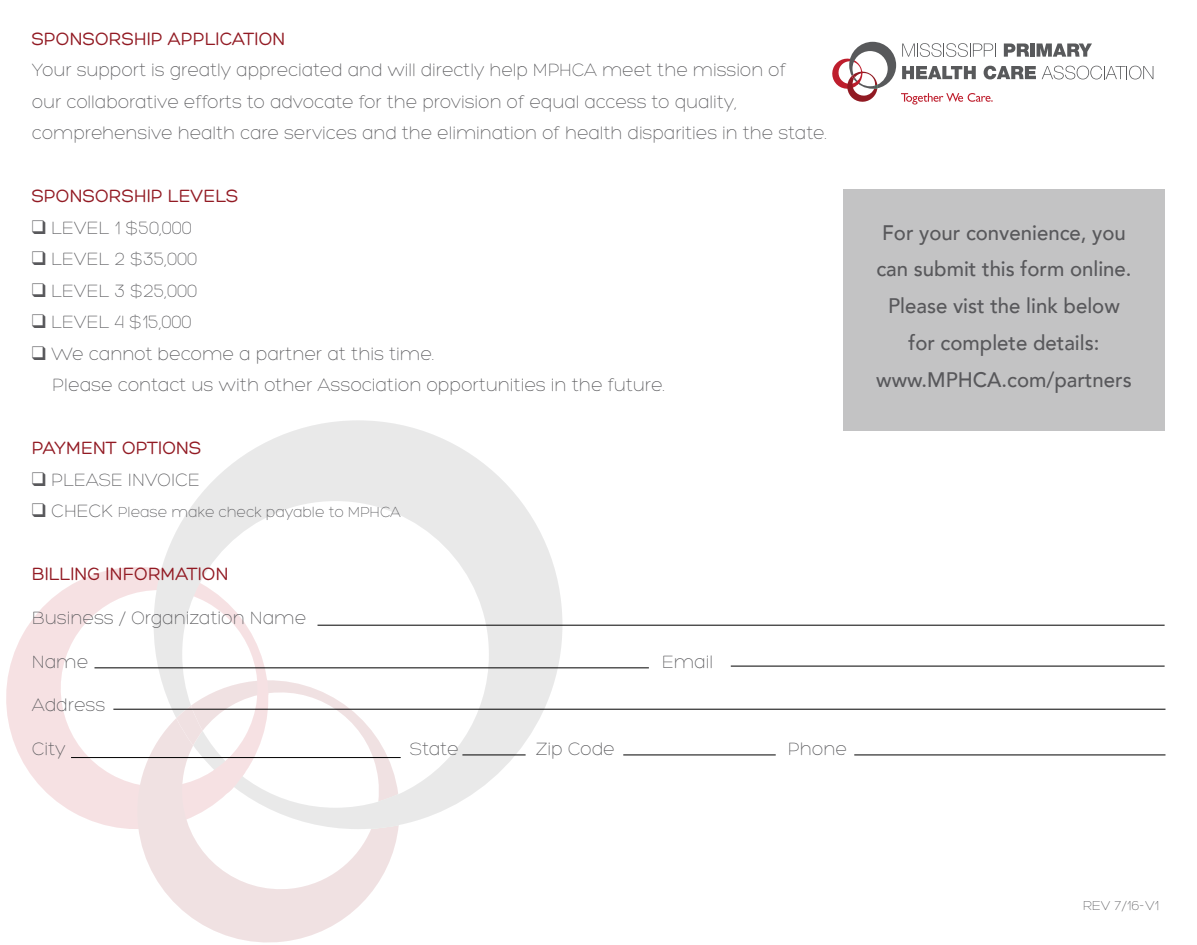
<style>
.page{position:relative;width:1197px;height:945px;background:#fff}
.page>*{position:absolute;margin:0;border:0;box-sizing:border-box;transform-origin:0 0}
.t1{font:500 21px/36.8px "Avenir";color:#58585b;text-align:center}
.t2{font:300 19.25px/31.5px "Hero";color:#58585b}
.t3{font:300 19.25px/31.5px "Hero";color:#58585b;scale:.96 1}
.t4{font:19.25px "Hero";color:#921a23}
.t5{font:300 15.75px "Hero";color:#58585b}
.t6{font:300 14px "Hero";color:#58585b}
.s1{font-size:19.25px}
</style>
<div class="page">
<svg style="left:6px;top:567px;width:148px;height:262px"></svg>
<svg style="left:154px;top:420px;width:408px;height:405px"></svg>
<svg style="left:133px;top:718px;width:265px;height:225px;fill:#f6e3e4"></svg>
<svg style="left:176px;top:673px;width:225px;height:156px"></svg>
<hr style="left:318px;top:625px;width:847px;height:1px;background:#000">
<hr style="left:94px;top:667px;width:555px;height:1px;background:#000">
<hr style="left:113px;top:709px;width:1053px;height:1px;background:#000">
<hr style="left:71px;top:757px;width:330px;height:1px;background:#000">
<hr style="left:462px;top:754px;width:64px;height:1px;background:#000">
<hr style="left:623px;top:754px;width:153px;height:1px;background:#000">
<hr style="left:854px;top:754px;width:312px;height:1px;background:#000">
<hr style="left:731px;top:666px;width:434px;height:1px;background:#000">
<svg style="left:832px;top:42px;width:321px;height:63px"></svg>
<div style="left:843px;top:189px;width:322px;height:242px;background:#c3c3c4"></div>
<p class="t4" style="left:32px;top:29px;width:255px">SPONSORSHIP APPLICATION</p>
<p class="t3" style="left:32px;top:54px;width:830px">Your support is greatly appreciated and will directly help MPHCA meet the mission of<br>our collaborative efforts to advocate for the provision of equal access to quality, comprehensive health care services and the elimination of health disparities in the state.</p>
<p class="t4" style="left:32px;top:186px;width:208px">SPONSORSHIP LEVELS</p>
<p class="t2" style="left:32px;top:212px;width:161px">❑ LEVEL 1 $50,000</p>
<p class="t2" style="left:32px;top:243px;width:167px">❑ LEVEL 2 $35,000</p>
<p class="t2" style="left:32px;top:275px;width:167px">❑ LEVEL 3 $25,000</p>
<p class="t2" style="left:32px;top:306px;width:161px">❑ LEVEL 4 $15,000</p>
<p class="t2" style="left:52px;top:338px;width:614px;text-indent:-20px">❑ We cannot become a partner at this time.<br>Please contact us with other Association opportunities in the future.</p>
<p class="t4" style="left:32px;top:438px;width:171px">PAYMENT OPTIONS</p>
<p class="t2" style="left:32px;top:464px;width:169px">❑ PLEASE INVOICE</p>
<p class="t5" style="left:32px;top:504px;width:370px">❑ <span class="s1">CHECK</span> Please make check payable to MPHCA</p>
<p class="t4" style="left:32px;top:564px;width:198px">BILLING INFORMATION</p>
<p class="t2" style="left:32px;top:602px;width:276px">Business / Organization Name</p>
<p class="t2" style="left:32px;top:646px;width:58px">Name</p>
<p class="t2" style="left:662px;top:646px;width:53px">Email</p>
<p class="t2" style="left:32px;top:690px;width:75px">Address</p>
<p class="t2" style="left:32px;top:733px;width:35px">City</p>
<p class="t2" style="left:410px;top:733px;width:50px">State</p>
<p class="t2" style="left:536px;top:733px;width:80px">Zip Code</p>
<p class="t2" style="left:788px;top:733px;width:61px">Phone</p>
<p class="t1" style="left:876px;top:213px;width:257px">For your convenience, you can submit this form online.<br>Please vist the link below for complete details: www.MPHCA.com/partners</p>
<p class="t6" style="left:1083px;top:898px;width:78px">REV 7/16-V1</p>
</div>
